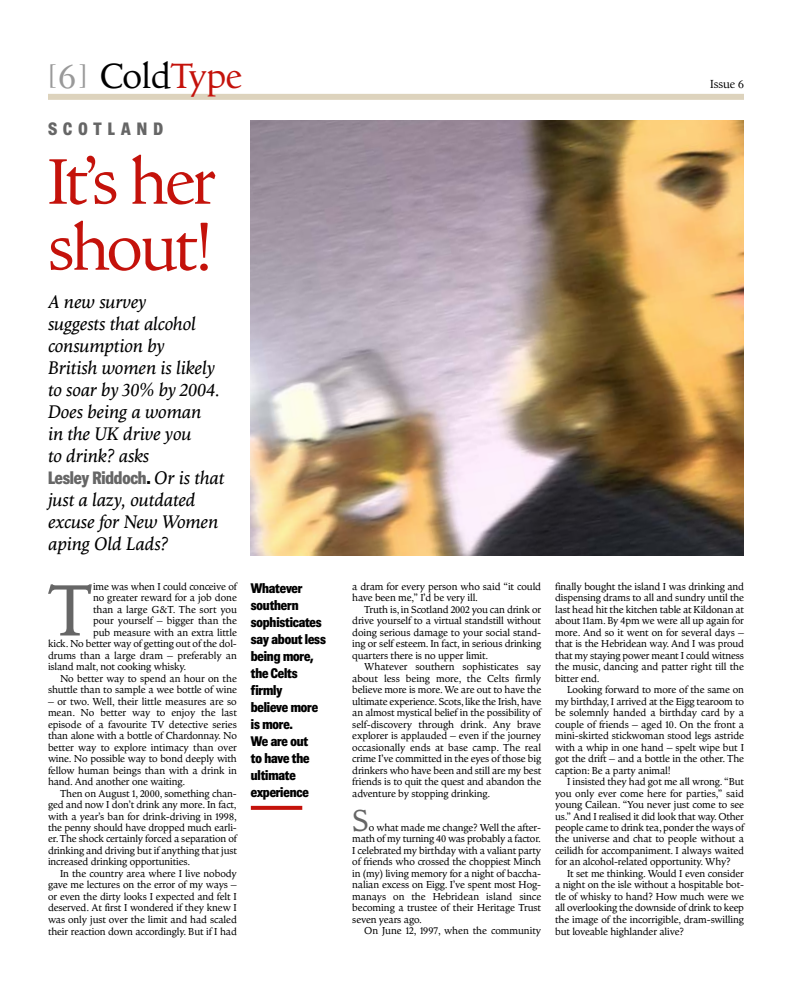
<style>
.page{position:relative;width:792px;height:987px;background:#fff}
.page>*{position:absolute;margin:0;border:0;box-sizing:border-box;transform-origin:0 0}
.t1{font:71.6px "Jensonian";color:#666}
.t2{font:66px/66px "Goodchild Display";letter-spacing:-.03em;color:#c4120b}
.t3{font:36px "Goodchild Display";color:#000}
.t4{font:30px "Jensonian";color:#666}
.t5{font:italic 18px/22px "Jensonian";letter-spacing:-.01em;color:#000}
.t6{font:800 18px "Brown";letter-spacing:-.01em;color:#666}
.t7{font:800 18px "Brown";letter-spacing:.35em;color:#666}
.t8{font:800 14px/17px "Brown";letter-spacing:-.01em;color:#000}
.t9{font:12px "Goodchild Display";color:#000}
.t10{font:10px/11.5px "Jensonian";letter-spacing:-.01em;color:#000;text-align:justify}
.s1{color:#999}
.s2{color:#c4120b}
.s3{color:#000}
.s4{font-family:"Jensonian";font-weight:400;font-style:italic;color:#000}
</style>
<div class="page">
<div style="left:48px;top:94px;width:696px;height:6px;background:#ddd3bd"></div>
<svg style="left:251px;top:806px;width:51px;height:4px"></svg>
<img style="left:251px;top:121px;width:493px;height:434px">
<h3 class="t3" style="left:48px;top:61px;width:195px"><sup>[</sup><span class="s1">6</span><sup>]</sup> Cold<span class="s2">Type</span></h3>
<h3 class="t7" style="left:48px;top:122px;width:117px">SCOTLAND</h3>
<h2 class="t2" style="left:48px;top:155px;width:169px">It’s her shout!</h2>
<h3 class="t5" style="left:48px;top:293px;width:174px">A new survey<br>suggests that alcohol consumption by<br>British women is likely to soar by 30% by 2004.<br>Does being a woman in the UK drive you<br>to drink? asks</h3>
<h3 class="t6" style="left:48px;top:472px;width:178px">Lesley Riddoch<span class="s3">.</span> <span class="s4">Or is that</span></h3>
<h3 class="t5" style="left:48px;top:491px;width:172px">just a lazy, outdated excuse for New Women aping Old Lads?</h3>
<h1 class="t1" style="left:48px;top:581px;width:47px">T</h1>
<p class="t10" style="left:93px;top:581px;width:145px">ime was when I could conceive of</p>
<p class="t10" style="left:93px;top:593px;width:145px">no greater reward for a job done</p>
<p class="t10" style="left:93px;top:604px;width:145px">than a large G&amp;T. The sort you</p>
<p class="t10" style="left:93px;top:616px;width:145px">pour yourself – bigger than the</p>
<p class="t10" style="left:93px;top:627px;width:145px">pub measure with an extra little</p>
<p class="t10" style="left:48px;top:639px;width:190px">kick. No better way of getting out of the dol-</p>
<p class="t10" style="left:48px;top:650px;width:190px">drums than a large dram – preferably an</p>
<p class="t10" style="left:48px;top:662px;width:140px">island malt, not cooking whisky.</p>
<p class="t10" style="left:60px;top:673px;width:178px">No better way to spend an hour on the</p>
<p class="t10" style="left:48px;top:685px;width:190px">shuttle than to sample a wee bottle of wine</p>
<p class="t10" style="left:48px;top:696px;width:190px">– or two. Well, their little measures are so mean. No better way to enjoy the last episode of a favourite TV detective series than alone with a bottle of Chardonnay. No better way to explore intimacy than over wine. No possible way to bond deeply with fellow human beings than with a drink in hand. And another one waiting.</p>
<p class="t10" style="left:48px;top:788px;width:190px;text-indent:12px">Then on August 1, 2000, something chan&shy;ged and now I don’t drink any more. In fact, with a year’s ban for drink-driving in 1998, the penny should have dropped much earli&shy;er. The shock certainly forced a separation of drinking and driving but if anything that just increased drinking opportunities.</p>
<p class="t10" style="left:48px;top:869px;width:190px;text-indent:12px">In the country area where I live nobody gave me lectures on the error of my ways – or even the dirty looks I expected and felt I deserved. At first I wondered if they knew I was only just over the limit and had scaled their reaction down accordingly. But if I had</p>
<h3 class="t8" style="left:251px;top:581px;width:77px">Whatever southern sophisticates say about less being more, the Celts firmly<br>believe more is more.<br>We are out<br>to have the ultimate experience</h3>
<p class="t9" style="left:710px;top:79px;width:35px">Issue 6</p>
<p class="t10" style="left:352px;top:581px;width:190px">a dram for every person who said “it could have been me,” I’d be very ill.</p>
<p class="t10" style="left:352px;top:604px;width:190px;text-indent:12px">Truth is, in Scotland 2002 you can drink or drive yourself to a virtual standstill without doing serious damage to your social stand&shy;ing or self esteem. In fact, in serious drinking quarters there is no upper limit.</p>
<p class="t10" style="left:352px;top:662px;width:190px;text-indent:12px">Whatever southern sophisticates say about less being more, the Celts firmly believe more is more. We are out to have the ultimate experience.Scots,like the Irish,have an almost mystical belief in the possibility of self-discovery through drink. Any brave explorer is applauded – even if the journey occasionally ends at base camp. The real crime I’ve committed in the eyes of those big drinkers who have been and still are my best friends is to quit the quest and abandon the adventure by stopping drinking.</p>
<h3 class="t4" style="left:352px;top:808px;width:18px">S</h3>
<p class="t10" style="left:352px;top:823px;width:190px;text-indent:16px">o what made me change? Well the after&shy;math of my turning 40 was probably a factor.<br>I celebrated my birthday with a valiant party of friends who crossed the choppiest Minch in (my) living memory for a night of baccha&shy;nalian excess on Eigg. I’ve spent most Hog&shy;manays on the Hebridean island since becoming a trustee of their Heritage Trust seven years ago.</p>
<p class="t10" style="left:364px;top:926px;width:178px">On June 12, 1997, when the community</p>
<p class="t10" style="left:555px;top:581px;width:190px">finally bought the island I was drinking and dispensing drams to all and sundry until the last head hit the kitchen table at Kildonan at about 11am. By 4pm we were all up again for more. And so it went on for several days – that is the Hebridean way. And I was proud that my staying power meant I could witness the music, dancing and patter right till the bitter end.</p>
<p class="t10" style="left:555px;top:685px;width:190px;text-indent:12px">Looking forward to more of the same on my birthday, I arrived at the Eigg tearoom to be solemnly handed a birthday card by a couple of friends – aged 10. On the front a mini-skirted stickwoman stood legs astride with a whip in one hand – spelt wipe but I got the drift – and a bottle in the other. The caption: Be a party animal!</p>
<p class="t10" style="left:555px;top:777px;width:190px;text-indent:12px">I insisted they had got me all wrong. “But you only ever come here for parties,” said young Cailean. “You never just come to see us.” And I realised it did look that way. Other people came to drink tea, ponder the ways of the universe and chat to people without a ceilidh for accompaniment. I always waited for an alcohol-related opportunity. Why?</p>
<p class="t10" style="left:555px;top:869px;width:190px;text-indent:12px">It set me thinking. Would I even consider a night on the isle without a hospitable bot&shy;tle of whisky to hand? How much were we all overlooking the downside of drink to keep the image of the incorrigible, dram-swilling but loveable highlander alive?</p>
</div>
